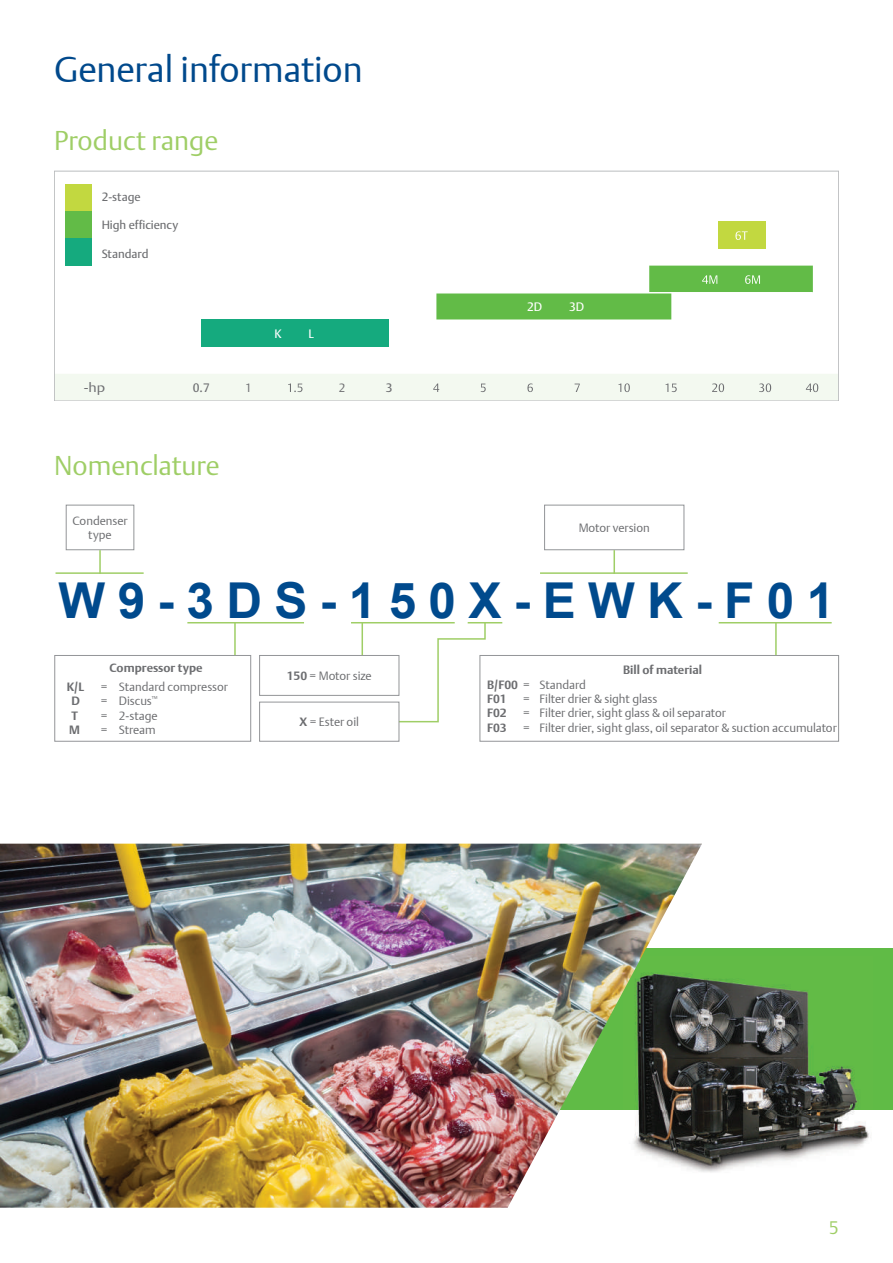
<style>
.page{position:relative;width:893px;height:1263px;background:#fff}
.page>*{position:absolute;margin:0;border:0;box-sizing:border-box;transform-origin:0 0}
.t1{font:700 49.5px "Arial";letter-spacing:.25em;color:#004a8d}
.t2{font:36px "DTL Argo T Light";color:#00498c}
.t3{font:300 27px "DTL Argo T";color:#9fce66}
.t4{font:300 18px "DTL Argo T";color:#9fce66}
.t5{font:12.9px "DTL Argo T Light";color:#6d6e71;scale:1.16 1}
.t6{font:12.15px "DTL Argo T";color:#fff}
.t7{font:12.15px "DTL Argo T";color:#6d6e71}
.t8{font:12px/14.4px "DTL Argo T Light";color:#6c6d70;text-align:center}
.t9{font:700 12px "DTL Argo T";color:#6c6d70}
.t10{font:12px "font 000000002 d 4762 ce";letter-spacing:-.005em;color:#6c6d70}
.t11{font:11.85px "DTL Argo T";color:#6d6e71}
.t12{font:300 11.85px "DTL Argo T";color:#6d6e71}
.s1{font-family:"DTL Argo T";font-weight:700}
</style>
<div class="page">
<svg style="left:54px;top:171px;width:785px;height:230px"></svg>
<hr style="left:425px;top:292px;width:388px;height:1px;background:#fff">
<div style="left:66px;top:505px;width:68px;height:45px;border:1px solid #939598"></div>
<div style="left:54px;top:655px;width:197px;height:87px;border:1px solid #939598"></div>
<div style="left:480px;top:655px;width:359px;height:87px;border:1px solid #939598"></div>
<div style="left:259px;top:655px;width:140px;height:41px;border:1px solid #939598"></div>
<div style="left:544px;top:505px;width:140px;height:45px;border:1px solid #939598"></div>
<hr style="left:56px;top:572px;width:88px;height:2px;background:#9fce66">
<hr style="left:187px;top:622px;width:117px;height:1px;background:#9fce66">
<hr style="left:468px;top:622px;width:34px;height:1px;background:#9fce66">
<hr style="left:351px;top:622px;width:104px;height:1px;background:#9fce66">
<hr style="left:719px;top:622px;width:113px;height:1px;background:#9fce66">
<hr style="left:540px;top:572px;width:148px;height:2px;background:#9fce66">
<hr style="left:99px;top:550px;width:2px;height:24px;background:#9fce66">
<hr style="left:234px;top:623px;width:2px;height:32px;background:#9fce66">
<hr style="left:362px;top:623px;width:1px;height:32px;background:#9fce66">
<hr style="left:775px;top:623px;width:2px;height:32px;background:#9fce66">
<svg style="left:397px;top:622px;width:89px;height:101px"></svg>
<hr style="left:613px;top:550px;width:2px;height:24px;background:#9fce66">
<div style="left:259px;top:702px;width:140px;height:40px;border:1px solid #939598"></div>
<div style="left:500px;top:948px;width:393px;height:162px;background:#60bb46"></div>
<img style="left:702px;top:978px;width:167px;height:195px">
<img style="left:0;top:844px;width:702px;height:364px">
<h2 class="t2" style="left:54px;top:48px;width:310px">General information</h2>
<h3 class="t3" style="left:54px;top:124px;width:166px">Product range</h3>
<p class="t11" style="left:102px;top:190px;width:41px">2-stage</p>
<p class="t11" style="left:102px;top:218px;width:78px">High efficiency</p>
<p class="t11" style="left:102px;top:247px;width:48px">Standard</p>
<p class="t5" style="left:84px;top:380px;width:20px">-hp</p>
<p class="t6" style="left:275px;top:326px;width:9px">K</p>
<p class="t6" style="left:309px;top:326px;width:7px">L</p>
<p class="t7" style="left:193px;top:380px;width:18px">0.7</p>
<p class="t7" style="left:386px;top:380px;width:8px">3</p>
<p class="t12" style="left:245px;top:381px;width:8px">1</p>
<p class="t12" style="left:339px;top:381px;width:8px">2</p>
<h3 class="t3" style="left:54px;top:450px;width:167px">Nomenclature</h3>
<p class="t8" style="left:72px;top:513px;width:57px">Condenser type</p>
<p class="t6" style="left:527px;top:299px;width:17px">2D</p>
<p class="t6" style="left:569px;top:299px;width:17px">3D</p>
<p class="t8" style="left:579px;top:520px;width:73px">Motor version</p>
<h1 class="t1" style="left:59px;top:573px;width:777px">W9-3DS-150X-EWK-F01</h1>
<p class="t9" style="left:109px;top:660px;width:95px">Compressor type</p>
<p class="t9" style="left:67px;top:680px;width:19px">K/L</p>
<p class="t8" style="left:101px;top:679px;width:129px">= Standard compressor</p>
<p class="t9" style="left:71px;top:694px;width:10px">D</p>
<p class="t10" style="left:101px;top:694px;width:58px">= Discus<sup>™</sup></p>
<p class="t9" style="left:71px;top:708px;width:8px">T</p>
<p class="t8" style="left:101px;top:708px;width:58px">= 2-stage</p>
<p class="t9" style="left:69px;top:723px;width:12px">M</p>
<p class="t8" style="left:101px;top:723px;width:56px">= Stream</p>
<p class="t8" style="left:287px;top:668px;width:87px"><span class="s1">150</span> = Motor size</p>
<p class="t8" style="left:300px;top:715px;width:61px"><span class="s1">X</span> = Ester oil</p>
<p class="t9" style="left:623px;top:663px;width:80px">Bill of material</p>
<p class="t8" style="left:487px;top:677px;width:100px"><span class="s1">B/F00</span> = Standard</p>
<p class="t9" style="left:487px;top:692px;width:21px">F01</p>
<p class="t8" style="left:523px;top:691px;width:136px">= Filter drier &amp; sight glass</p>
<p class="t9" style="left:487px;top:706px;width:21px">F02</p>
<p class="t8" style="left:523px;top:706px;width:204px">= Filter drier, sight glass &amp; oil separator</p>
<p class="t9" style="left:487px;top:720px;width:21px">F03</p>
<p class="t8" style="left:523px;top:720px;width:315px">= Filter drier, sight glass, oil separator &amp; suction accumulator</p>
<h3 class="t4" style="left:829px;top:1217px;width:12px">5</h3>
</div>
